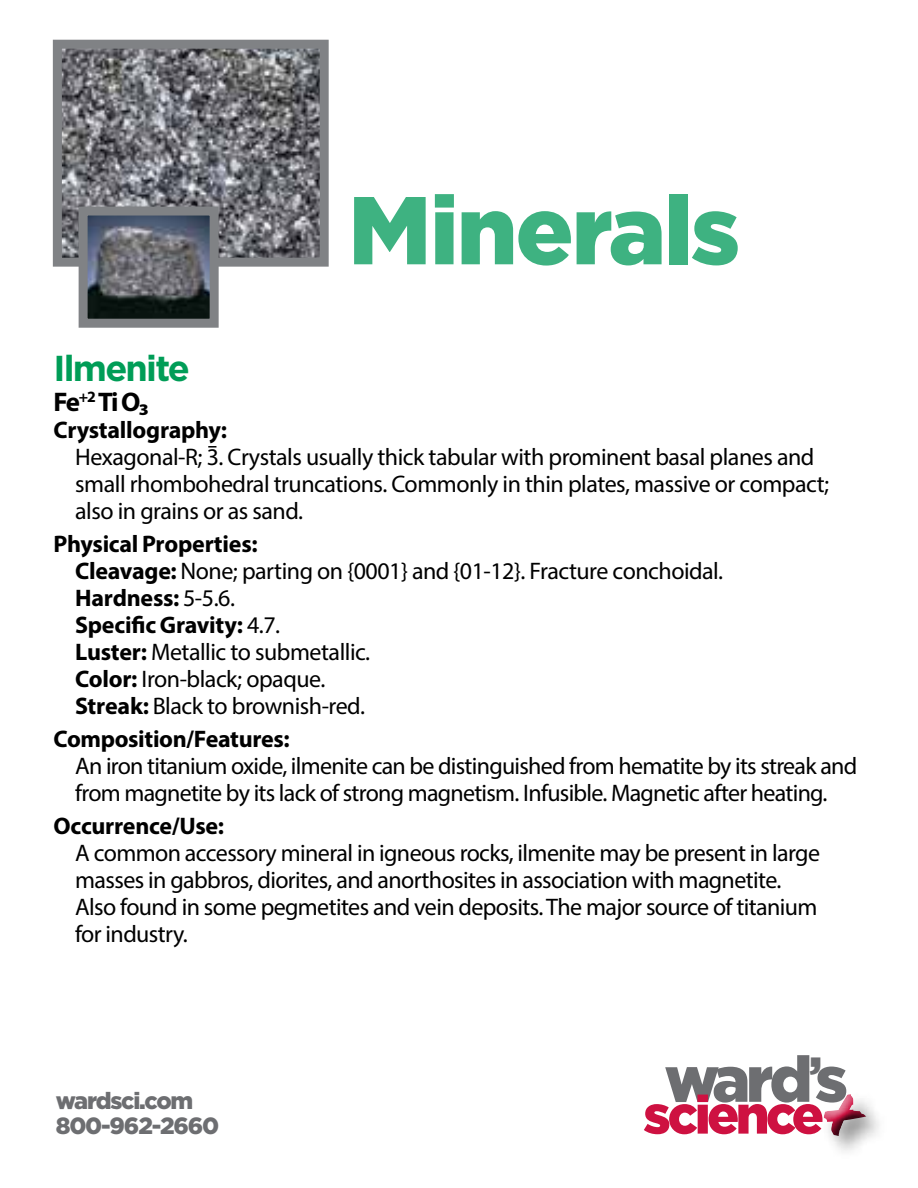
<style>
.page{position:relative;width:918px;height:1188px;background:#fff}
.page>*{position:absolute;margin:0;border:0;box-sizing:border-box;transform-origin:0 0}
.t1{font:900 96px "Gotham";letter-spacing:-.02em;color:#3eb281}
.t2{font:90.6px "Flood Std";color:#ce1141}
.t3{font:900 63.9px "Gotham";color:#6d6e71}
.t4{font:900 53.4px "Gotham";letter-spacing:-.07em;color:#ce1141}
.t5{font:700 36px "Gotham";letter-spacing:-.05em;color:#009d57}
.t6{font:700 27px "Myriad Pro";color:#000}
.t7{font:24px/27px "Myriad Pro";letter-spacing:-.025em;color:#000}
.t8{font:700 24px "Myriad Pro";letter-spacing:-.015em;color:#000}
.t9{font:900 23.4px/25.5px "Gotham";letter-spacing:-.05em;color:#6d6e71}
.s1{font-weight:700}
</style>
<div class="page">
<div style="left:808px;top:1081px;width:79px;height:77px;background:#000;opacity:.7"></div>
<img style="left:63px;top:50px;width:256px;height:207px">
<div style="left:53px;top:40px;width:276px;height:227px;border:9px solid #808285"></div>
<img style="left:89px;top:217px;width:120px;height:101px">
<div style="left:79px;top:207px;width:140px;height:121px;border:9px solid #808285"></div>
<svg style="left:208px;top:446px;width:8px;height:2px"></svg>
<h1 class="t1" style="left:348px;top:175px;width:394px">Minerals</h1>
<h3 class="t5" style="left:54px;top:347px;width:138px">Ilmenite</h3>
<p class="t6" style="left:54px;top:384px;width:97px">Fe<sup>+2</sup> Ti O3</p>
<p class="t8" style="left:54px;top:414px;width:175px">Crystallography:</p>
<p class="t7" style="left:75px;top:443px;width:756px">Hexagonal-R; 3. Crystals usually thick tabular with prominent basal planes and small rhombohedral truncations. Commonly in thin plates, massive or compact; also in grains or as sand.</p>
<p class="t7" style="left:75px;top:530px;width:650px;text-indent:-22px"><span class="s1">Physical Properties:<br>Cleavage:</span> None; parting on {0001} and {01-12}. Fracture conchoidal.<br><span class="s1">Hardness:</span> 5-5.6.<br><span class="s1">Specific Gravity:</span> 4.7.<br><span class="s1">Luster:</span> Metallic to submetallic.<br><span class="s1">Color:</span> Iron-black; opaque.<br><span class="s1">Streak:</span> Black to brownish-red.</p>
<p class="t8" style="left:54px;top:723px;width:237px">Composition/Features:</p>
<p class="t7" style="left:75px;top:752px;width:784px">An iron titanium oxide, ilmenite can be distinguished from hematite by its streak and from magnetite by its lack of strong magnetism. Infusible. Magnetic after heating.</p>
<p class="t8" style="left:54px;top:810px;width:172px">Occurrence/Use:</p>
<p class="t7" style="left:75px;top:839px;width:746px">A common accessory mineral in igneous rocks, ilmenite may be present in large masses in gabbros, diorites, and anorthosites in association with magnetite.<br>Also found in some pegmetites and vein deposits. The major source of titanium for industry.</p>
<p class="t9" style="left:56px;top:1087px;width:165px">wardsci.com<br>800-962-2660</p>
<h3 class="t3" style="left:664px;top:1042px;width:185px">ward<sup>’</sup>s</h3>
<h2 class="t2" style="left:817px;top:1057px;width:58px">+</h2>
<h3 class="t4" style="left:643px;top:1084px;width:182px">science</h3>
</div>
